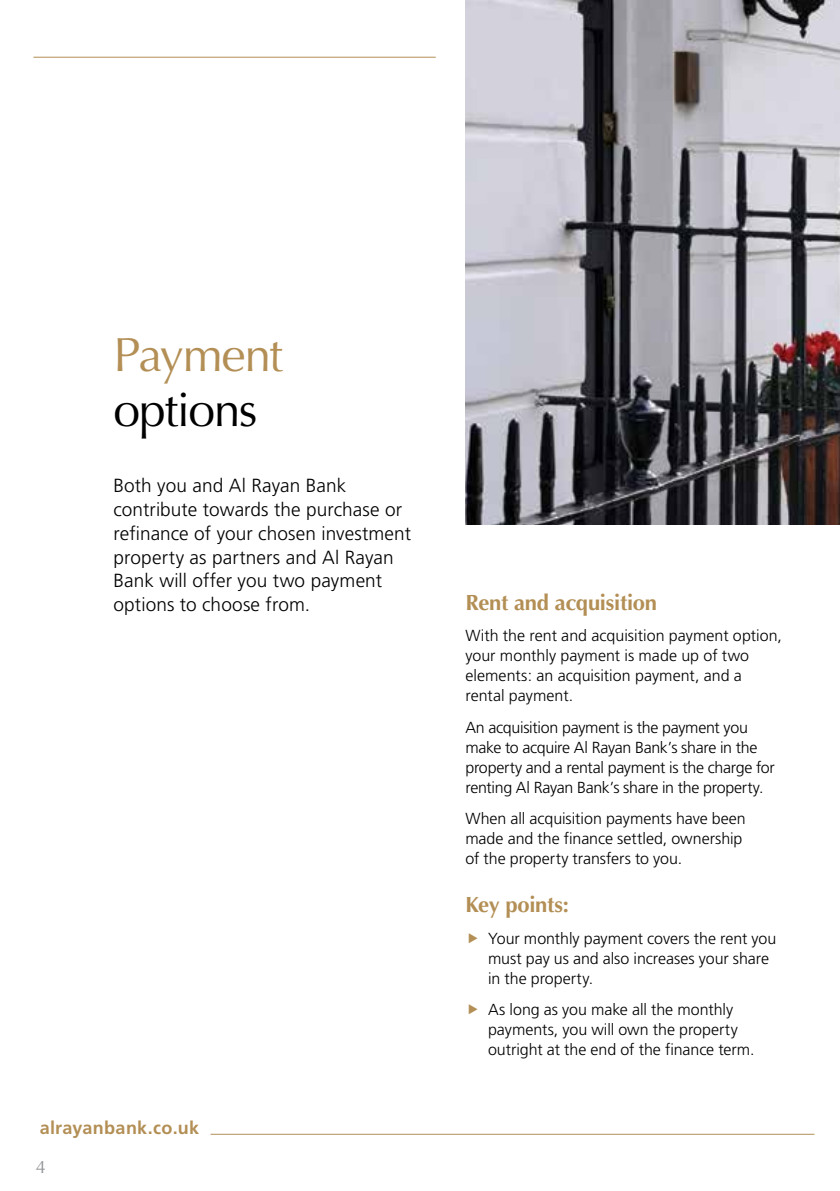
<style>
.page{position:relative;width:840px;height:1191px;background:#fff}
.page>*{position:absolute;margin:0;border:0;box-sizing:border-box;transform-origin:0 0}
.t1{font:48px "Optima";letter-spacing:-.03em;color:#b38f55}
.t2{font:48px "Optima";letter-spacing:-.03em;color:#000}
.t3{font:700 22px "Optima";letter-spacing:-.015em;color:#b38f55}
.t4{font:300 19px/23.8px "Frutiger";letter-spacing:.005em;color:#000}
.t5{font:700 18px "Frutiger";letter-spacing:.015em;color:#b38f55}
.t6{font:18px "Optima";color:#939598}
.t7{font:300 16px/20px "Frutiger";letter-spacing:-.005em;color:#000}
</style>
<div class="page">
<hr style="left:210px;top:1133px;width:604px;height:1px;background:#b38f55">
<img style="left:465px;top:0;width:374px;height:524px">
<hr style="left:33px;top:57px;width:402px;height:1px;background:#b38f55">
<h1 class="t1" style="left:113px;top:327px;width:171px">Payment</h1>
<h1 class="t2" style="left:113px;top:382px;width:145px">options</h1>
<p class="t4" style="left:113px;top:474px;width:299px">Both you and Al Rayan Bank contribute towards the purchase or refinance of your chosen investment property as partners and Al Rayan<br>Bank will offer you two payment options to choose from.</p>
<p class="t5" style="left:40px;top:1117px;width:161px">alrayanbank.co.uk</p>
<p class="t6" style="left:36px;top:1156px;width:12px">4</p>
<h2 class="t3" style="left:465px;top:590px;width:193px">Rent and acquisition</h2>
<p class="t7" style="left:465px;top:626px;width:318px">With the rent and acquisition payment option, your monthly payment is made up of two elements: an acquisition payment, and a rental payment.</p>
<p class="t7" style="left:465px;top:717px;width:311px">An acquisition payment is the payment you make to acquire Al Rayan Bank’s share in the property and a rental payment is the charge for renting Al Rayan Bank’s share in the property.</p>
<p class="t7" style="left:465px;top:809px;width:282px">When all acquisition payments have been made and the finance settled, ownership of the property transfers to you.</p>
<h2 class="t3" style="left:465px;top:892px;width:105px">Key points:</h2>
<p class="t7" style="left:488px;top:928px;width:289px">Your monthly payment covers the rent you must pay us and also increases your share in the property.</p>
<p class="t7" style="left:488px;top:999px;width:268px">As long as you make all the monthly payments, you will own the property outright at the end of the finance term.</p>
</div>
